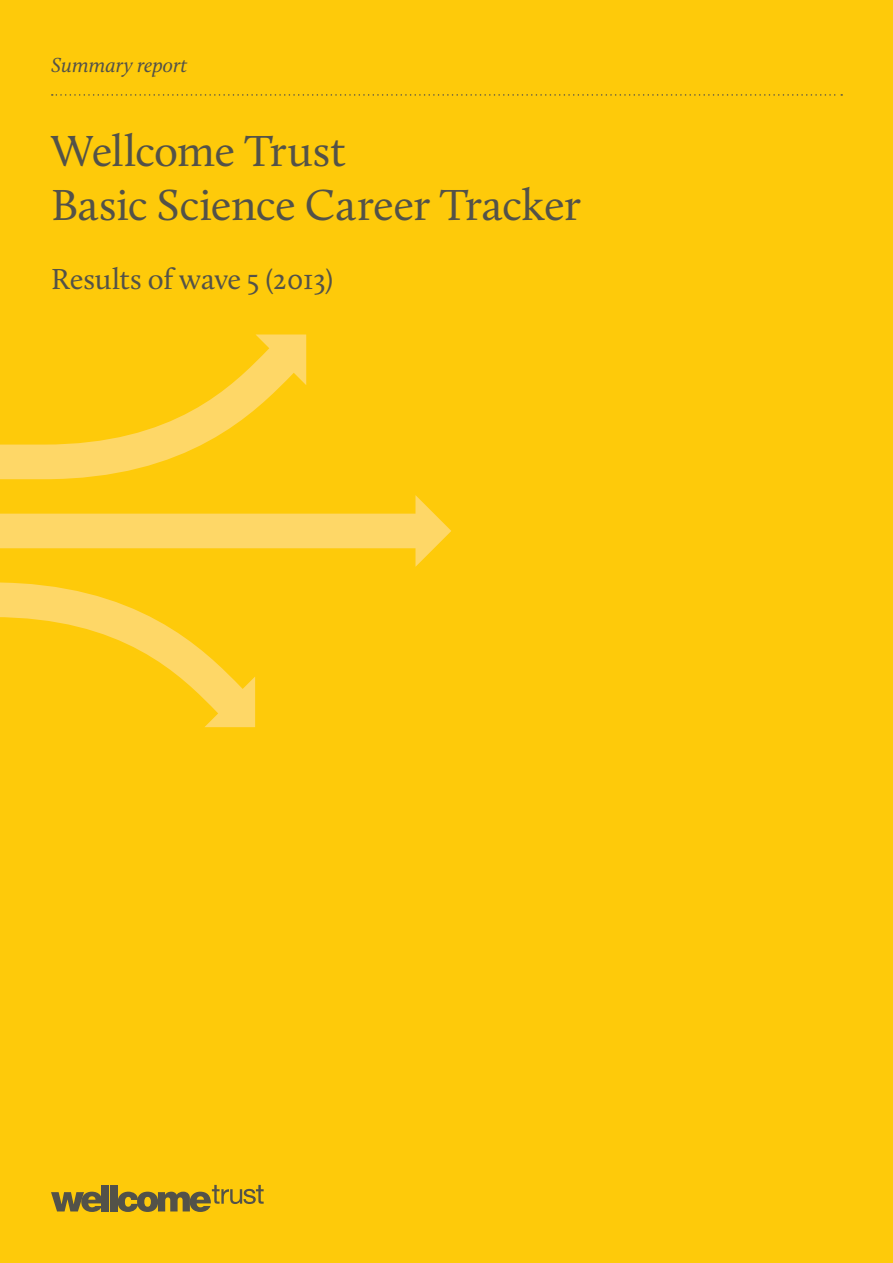
<style>
.page{position:relative;width:893px;height:1263px;background:#feca0a}
.page>*{position:absolute;margin:0;border:0;box-sizing:border-box;transform-origin:0 0}
.t1{font:45px/54px "Calluna";letter-spacing:-.015em;color:#535249}
.t2{font:30px "Calluna";letter-spacing:-.005em;color:#535249}
.t3{font:italic 21px "Calluna";color:#535249}
</style>
<div class="page">
<div style="left:102px;top:1185px;width:7px;height:26px;background:#535249"></div>
<div style="left:111px;top:1185px;width:7px;height:26px;background:#535249"></div>
<svg style="left:51px;top:1192px;width:51px;height:20px"></svg>
<svg style="left:118px;top:1185px;width:146px;height:27px"></svg>
<svg style="left:52px;top:94px;width:790px;height:2px"></svg>
<svg style="left:0;top:334px;width:306px;height:145px"></svg>
<svg style="left:0;top:582px;width:255px;height:145px"></svg>
<svg style="left:0;top:495px;width:451px;height:72px"></svg>
<p class="t3" style="left:51px;top:52px;width:137px">Summary report</p>
<p class="t1" style="left:51px;top:123px;width:532px">Wellcome Trust<br>Basic Science Career Tracker</p>
<p class="t2" style="left:51px;top:260px;width:284px">Results of wave 5 (2013)</p>
</div>
